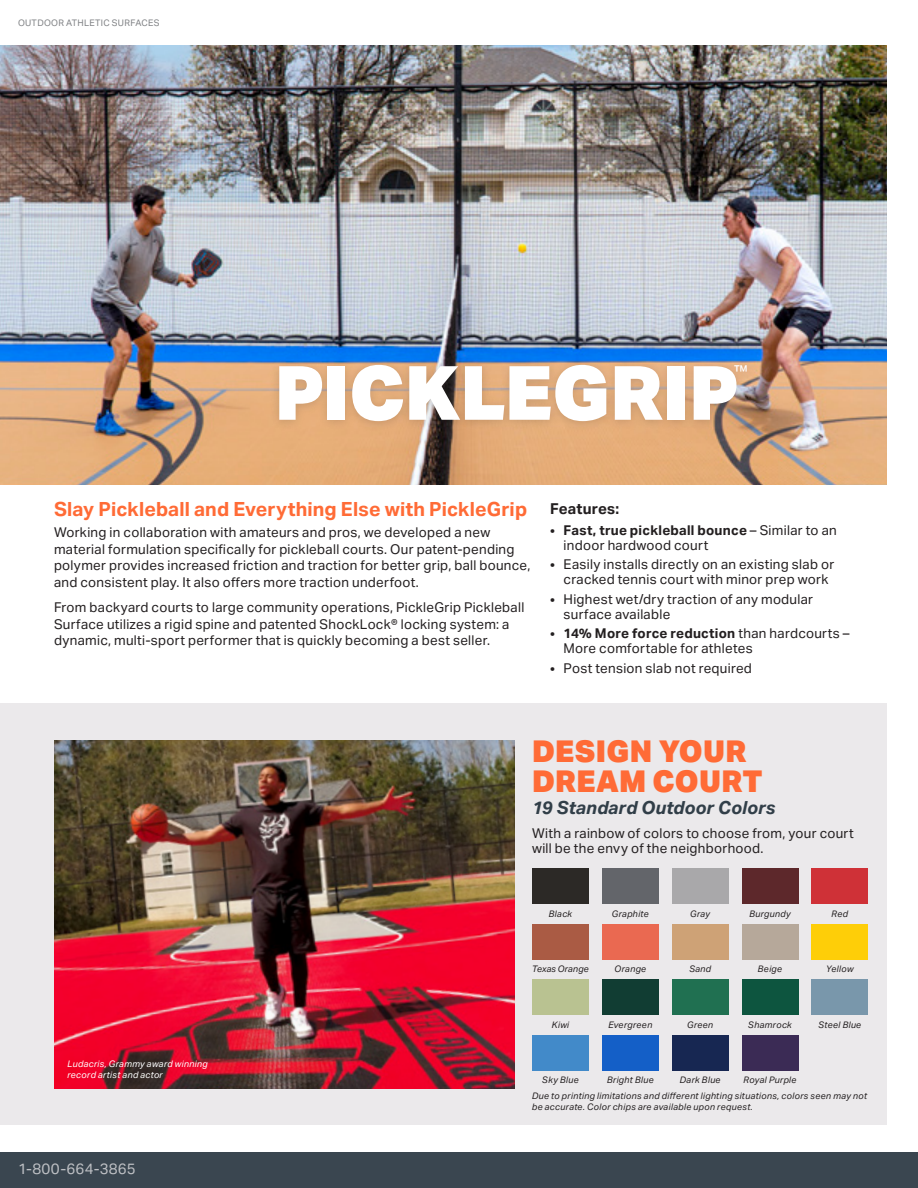
<style>
.page{position:relative;width:918px;height:1188px;background:#fff}
.page>*{position:absolute;margin:0;border:0;box-sizing:border-box;transform-origin:0 0}
.t1{font:900 75px "Aktiv Grotesk";letter-spacing:-.005em;color:#fff}
.t2{font:900 30px/30px "Aktiv Grotesk";letter-spacing:.005em;color:#ff6b36}
.t3{font:700 19.5px "Aktiv Grotesk";letter-spacing:.005em;color:#ff6b36}
.t4{font:italic 700 18px "Aktiv Grotesk";letter-spacing:.005em;color:#313e48}
.t5{font:15px "Aktiv Grotesk";letter-spacing:.015em;color:#bec0c4}
.t6{font:700 15px "Aktiv Grotesk";letter-spacing:.015em;color:#231f20}
.t7{font:15px "Aktiv Grotesk";color:#fff}
.bullets{font:13.5px/16.5px "Aktiv Grotesk";letter-spacing:.015em;color:#231f20}
.t8{font:italic 9px/10.5px "Aktiv Grotesk";letter-spacing:.03em;color:#231f20}
.t9{font:italic 9px/10.5px "Aktiv Grotesk";letter-spacing:.03em;color:#fff}
.Top_section_headers{font:9px "Aktiv Grotesk";letter-spacing:.035em;color:#808285}
.t10{font:italic 9px "Aktiv Grotesk";letter-spacing:.005em;color:#231f20}
.s1{font-weight:700}
</style>
<div class="page">
<div style="left:0;top:1152px;width:918px;height:36px;background:#3a4650"></div>
<div style="left:0;top:704px;width:886px;height:421px;background:#ebe9eb"></div>
<img style="left:54px;top:740px;width:460px;height:349px">
<div style="left:532px;top:868px;width:57px;height:36px;background:#2c2926"></div>
<div style="left:532px;top:924px;width:57px;height:36px;background:#aa5b44"></div>
<div style="left:812px;top:924px;width:56px;height:36px;background:#fece08"></div>
<div style="left:812px;top:980px;width:56px;height:36px;background:#7997ab"></div>
<div style="left:602px;top:868px;width:57px;height:36px;background:#63656a"></div>
<div style="left:602px;top:924px;width:57px;height:36px;background:#ea6951"></div>
<div style="left:672px;top:868px;width:57px;height:36px;background:#a9a8aa"></div>
<div style="left:672px;top:924px;width:57px;height:36px;background:#cea276"></div>
<div style="left:742px;top:868px;width:57px;height:36px;background:#5d282b"></div>
<div style="left:742px;top:924px;width:57px;height:36px;background:#b6a89a"></div>
<div style="left:532px;top:1035px;width:57px;height:36px;background:#428ac9"></div>
<div style="left:602px;top:1035px;width:57px;height:36px;background:#145fc7"></div>
<div style="left:672px;top:1035px;width:57px;height:36px;background:#172752"></div>
<div style="left:742px;top:1035px;width:57px;height:36px;background:#3b2b55"></div>
<div style="left:812px;top:868px;width:56px;height:36px;background:#cf3137"></div>
<div style="left:532px;top:980px;width:57px;height:36px;background:#b9c291"></div>
<div style="left:602px;top:980px;width:57px;height:36px;background:#113d33"></div>
<div style="left:672px;top:980px;width:57px;height:36px;background:#207051"></div>
<div style="left:742px;top:980px;width:57px;height:36px;background:#0d553f"></div>
<img style="left:0;top:45px;width:886px;height:439px">
<div style="left:269px;top:356px;width:488px;height:77px;background:#231f20;opacity:.18"></div>
<p class="Top_section_headers" style="left:18px;top:17px;width:143px">OUTDOOR ATHLETIC SURFACES</p>
<p class="t1" style="left:275px;top:350px;width:466px">PICKLEGRIP</p>
<p class="t7" style="left:734px;top:362px;width:16px">™</p>
<h2 class="t3" style="left:54px;top:498px;width:475px">Slay Pickleball and Everything Else with PickleGrip</h2>
<p class="bullets" style="left:54px;top:525px;width:478px">Working in collaboration with amateurs and pros, we developed a new material formulation specifically for pickleball courts. Our patent-pending polymer provides increased friction and traction for better grip, ball bounce, and consistent play. It also offers more traction underfoot.</p>
<p class="bullets" style="left:54px;top:600px;width:472px">From backyard courts to large community operations, PickleGrip Pickleball<br>Surface utilizes a rigid spine and patented ShockLock® locking system: a dynamic, multi-sport performer that is quickly becoming a best seller.</p>
<h4 class="t6" style="left:550px;top:500px;width:71px">Features:</h4>
<p class="bullets" style="left:564px;top:523px;width:275px;line-height:15px;text-indent:-14px">• <span class="s1">Fast, true pickleball bounce</span> – Similar to an indoor hardwood court</p>
<p class="bullets" style="left:550px;top:557px;width:286px;line-height:15px;text-align:center">• Easily installs directly on an existing slab or cracked tennis court with minor prep work</p>
<p class="bullets" style="left:564px;top:592px;width:251px;line-height:15px;text-indent:-14px">• Highest wet/dry traction of any modular surface available</p>
<p class="bullets" style="left:564px;top:626px;width:288px;line-height:15px;text-indent:-14px">• <span class="s1">14% More force reduction</span> than hardcourts –<br>More comfortable for athletes</p>
<p class="bullets" style="left:550px;top:660px;width:203px">• Post tension slab not required</p>
<p class="t2" style="left:532px;top:736px;width:232px">DESIGN YOUR<br>DREAM COURT</p>
<p class="t4" style="left:532px;top:797px;width:245px">19 Standard Outdoor Colors</p>
<p class="bullets" style="left:532px;top:826px;width:323px;line-height:15px">With a rainbow of colors to choose from, your court will be the envy of the neighborhood.</p>
<p class="t8" style="left:549px;top:908px;width:25px">Black</p>
<p class="t8" style="left:612px;top:908px;width:39px">Graphite</p>
<p class="t8" style="left:690px;top:908px;width:21px">Gray</p>
<p class="t8" style="left:749px;top:908px;width:43px">Burgundy</p>
<p class="t8" style="left:832px;top:908px;width:18px">Red</p>
<p class="t9" style="left:68px;top:1059px;width:142px">Ludacris, Grammy award winning record artist and actor</p>
<p class="t5" style="left:18px;top:1160px;width:119px">1-800-664-3865</p>
<p class="t10" style="left:532px;top:964px;width:58px">Texas Orange</p>
<p class="t8" style="left:614px;top:964px;width:33px">Orange</p>
<p class="t8" style="left:689px;top:964px;width:23px">Sand</p>
<p class="t8" style="left:758px;top:964px;width:26px">Beige</p>
<p class="t8" style="left:552px;top:1019px;width:19px">Kiwi</p>
<p class="t8" style="left:608px;top:1019px;width:46px">Evergreen</p>
<p class="t8" style="left:687px;top:1019px;width:28px">Green</p>
<p class="t8" style="left:748px;top:1019px;width:45px">Shamrock</p>
<p class="t8" style="left:542px;top:1075px;width:38px">Sky Blue</p>
<p class="t8" style="left:607px;top:1075px;width:48px">Bright Blue</p>
<p class="t8" style="left:680px;top:1075px;width:42px">Dark Blue</p>
<p class="t8" style="left:744px;top:1075px;width:55px">Royal Purple</p>
<p class="t8" style="left:826px;top:964px;width:29px">Yellow</p>
<p class="t8" style="left:819px;top:1019px;width:44px">Steel Blue</p>
<p class="t8" style="left:532px;top:1091px;width:337px">Due to printing limitations and different lighting situations, colors seen may not be accurate. Color chips are available upon request.</p>
</div>
